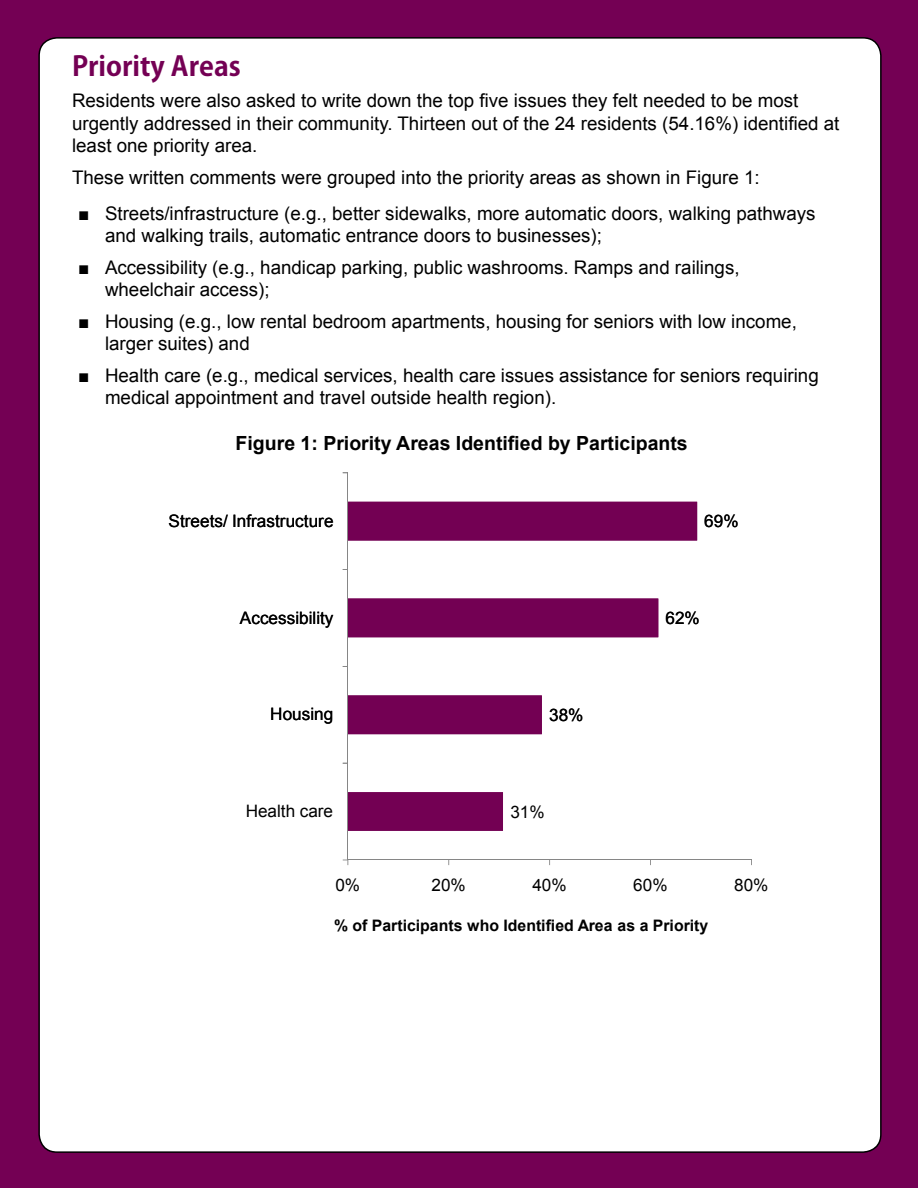
<style>
.page{position:relative;width:918px;height:1188px;background:#740054}
.page>*{position:absolute;margin:0;border:0;box-sizing:border-box;transform-origin:0 0}
.t1{font:700 27px "Koz Go Pro";color:#740054}
.t2{font:700 19.5px "Arial";color:#000}
.t3{font:18.75px/22.5px "Arial";color:#000}
.t4{font:17.1px "Arial";color:#000}
.t5{font:700 15.9px "Arial";color:#000}
</style>
<div class="page">
<div style="left:39px;top:38px;width:842px;height:1114px;background:#fff;border-radius:18px"></div>
<svg style="left:348px;top:502px;width:349px;height:329px"></svg>
<hr style="left:348px;top:860px;width:404px;height:1px;background:#868686">
<hr style="left:347px;top:473px;width:1px;height:387px;background:#868686">
<h1 class="t1" style="left:72px;top:48px;width:170px">Priority Areas</h1>
<p class="t3" style="left:72px;top:90px;width:769px">Residents were also asked to write down the top five issues they felt needed to be most urgently addressed in their community. Thirteen out of the 24 residents (54.16%) identified at least one priority area.</p>
<p class="t3" style="left:72px;top:166px;width:689px">These written comments were grouped into the priority areas as shown in Figure 1:</p>
<p class="t3" style="left:105px;top:202px;width:712px;text-indent:-27px">■ Streets/infrastructure (e.g., better sidewalks, more automatic doors, walking pathways and walking trails, automatic entrance doors to businesses);</p>
<p class="t3" style="left:105px;top:256px;width:636px;text-indent:-27px">■ Accessibility (e.g., handicap parking, public washrooms. Ramps and railings, wheelchair access);</p>
<p class="t3" style="left:105px;top:310px;width:693px;text-indent:-27px">■ Housing (e.g., low rental bedroom apartments, housing for seniors with low income, larger suites) and</p>
<p class="t3" style="left:105px;top:364px;width:715px;text-indent:-27px">■ Health care (e.g., medical services, health care issues assistance for seniors requiring medical appointment and travel outside health region).</p>
<p class="t2" style="left:236px;top:430px;width:454px">Figure 1: Priority Areas Identified by Participants</p>
<p class="t4" style="left:169px;top:510px;width:167px">Streets/ Infrastructure</p>
<p class="t4" style="left:704px;top:510px;width:36px">69%</p>
<p class="t4" style="left:240px;top:606px;width:95px">Accessibility</p>
<p class="t4" style="left:666px;top:607px;width:36px">62%</p>
<p class="t4" style="left:270px;top:703px;width:64px">Housing</p>
<p class="t4" style="left:549px;top:704px;width:36px">38%</p>
<p class="t4" style="left:246px;top:800px;width:89px">Health care</p>
<p class="t4" style="left:510px;top:801px;width:36px">31%</p>
<p class="t4" style="left:335px;top:873px;width:26px">0%</p>
<p class="t4" style="left:432px;top:873px;width:36px">20%</p>
<p class="t4" style="left:532px;top:873px;width:36px">40%</p>
<p class="t4" style="left:633px;top:873px;width:36px">60%</p>
<p class="t4" style="left:734px;top:873px;width:36px">80%</p>
<p class="t5" style="left:334px;top:915px;width:376px">% of Participants who Identified Area as a Priority</p>
</div>
